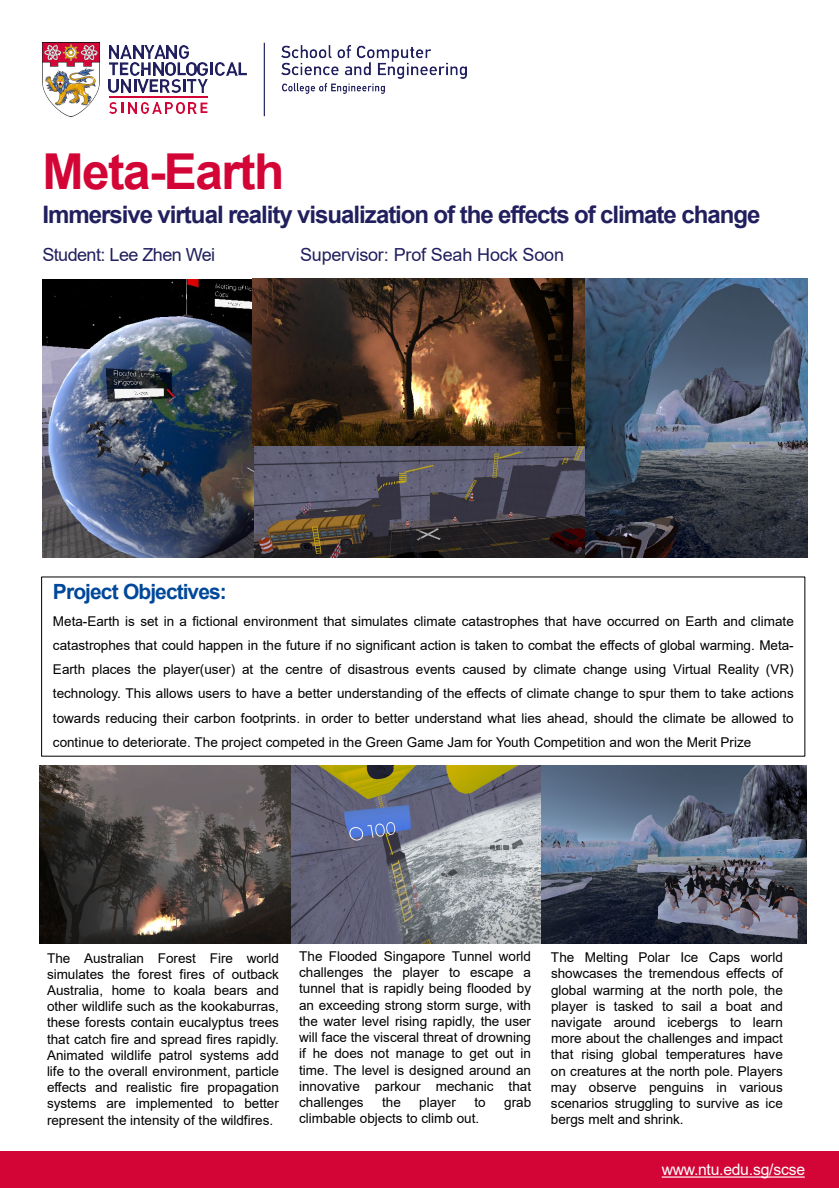
<style>
.page{position:relative;width:839px;height:1188px;background:#fff}
.page>*{position:absolute;margin:0;border:0;box-sizing:border-box;transform-origin:0 0}
.t1{font:700 49.5px "Arial";letter-spacing:-.03em;color:#d30536}
.t2{font:700 24px "Arial";letter-spacing:-.04em;color:#211f5d}
.t3{font:700 21px "Arial";letter-spacing:-.045em;color:#00489a}
.t4{font:18px "Arial";letter-spacing:-.015em;color:#211f5d}
.t5{font:15.75px "Arial";letter-spacing:-.015em;color:#fff}
.t6{font:13.5px/16.2px "Arial";color:#000;text-align:justify}
</style>
<div class="page">
<img style="left:42px;top:43px;width:57px;height:73px">
<img style="left:216px;top:62px;width:21px;height:13px">
<svg style="left:238px;top:62px;width:9px;height:13px"></svg>
<svg style="left:109px;top:45px;width:104px;height:47px"></svg>
<img style="left:187px;top:79px;width:20px;height:13px">
<hr style="left:109px;top:97px;width:98px;height:1px;background:#d30536">
<svg style="left:109px;top:102px;width:98px;height:11px"></svg>
<img style="left:282px;top:83px;width:103px;height:10px">
<img style="left:282px;top:45px;width:185px;height:34px">
<hr style="left:264px;top:43px;width:1px;height:73px;background:#211f5d">
<div style="left:0;top:1151px;width:839px;height:36px;background:#d30536"></div>
<svg style="left:661px;top:1176px;width:143px;height:1px"></svg>
<img style="left:43px;top:280px;width:211px;height:277px">
<img style="left:253px;top:279px;width:332px;height:168px">
<img style="left:254px;top:446px;width:331px;height:111px">
<img style="left:585px;top:279px;width:222px;height:278px">
<img style="left:40px;top:765px;width:251px;height:178px">
<img style="left:540px;top:765px;width:266px;height:178px">
<img style="left:291px;top:765px;width:249px;height:178px">
<h2 class="t1" style="left:42px;top:137px;width:243px">Meta-Earth</h2>
<p class="t2" style="left:42px;top:198px;width:719px">Immersive virtual reality visualization of the effects of climate change</p>
<p class="t4" style="left:42px;top:242px;width:174px">Student: Lee Zhen Wei</p>
<p class="t4" style="left:300px;top:242px;width:265px">Supervisor: Prof Seah Hock Soon</p>
<p class="t3" style="left:53px;top:577px;width:175px">Project Objectives:</p>
<p class="t6" style="left:53px;top:608px;width:742px;line-height:24.3px">Meta-Earth is set in a fictional environment that simulates climate catastrophes that have occurred on Earth and climate catastrophes that could happen in the future if no significant action is taken to combat the effects of global warming. Meta-Earth places the player(user) at the centre of disastrous events caused by climate change using Virtual Reality (VR) technology. This allows users to have a better understanding of the effects of climate change to spur them to take actions towards reducing their carbon footprints. in order to better understand what lies ahead, should the climate be allowed to continue to deteriorate. The project competed in the Green Game Jam for Youth Competition and won the Merit Prize</p>
<p class="t6" style="left:47px;top:949px;width:233px">The Australian Forest Fire world simulates the forest fires of outback Australia, home to koala bears and other wildlife such as the kookaburras, these forests contain eucalyptus trees that catch fire and spread fires rapidly.<br>Animated wildlife patrol systems add life to the overall environment, particle effects and realistic fire propagation systems are implemented to better represent the intensity of the wildfires.</p>
<p class="t6" style="left:299px;top:948px;width:233px">The Flooded Singapore Tunnel world challenges the player to escape a tunnel that is rapidly being flooded by an exceeding strong storm surge, with the water level rising rapidly, the user will face the visceral threat of drowning if he does not manage to get out in time. The level is designed around an innovative parkour mechanic that challenges</p>
<p class="t6" style="left:382px;top:1093px;width:20px">the</p>
<p class="t6" style="left:419px;top:1093px;width:38px">player</p>
<p class="t6" style="left:474px;top:1093px;width:13px">to</p>
<p class="t6" style="left:504px;top:1093px;width:28px">grab</p>
<p class="t6" style="left:299px;top:1110px;width:181px">climbable objects to climb out.</p>
<p class="t6" style="left:551px;top:949px;width:233px">The Melting Polar Ice Caps world showcases the tremendous effects of global warming at the north pole, the player is tasked to sail a boat and navigate around icebergs to learn more about the challenges and impact that rising global temperatures have on creatures at the north pole. Players may observe penguins in various scenarios struggling to survive as ice bergs melt and shrink.</p>
<p class="t5" style="left:661px;top:1158px;width:145px">www.ntu.edu.sg/scse</p>
</div>
